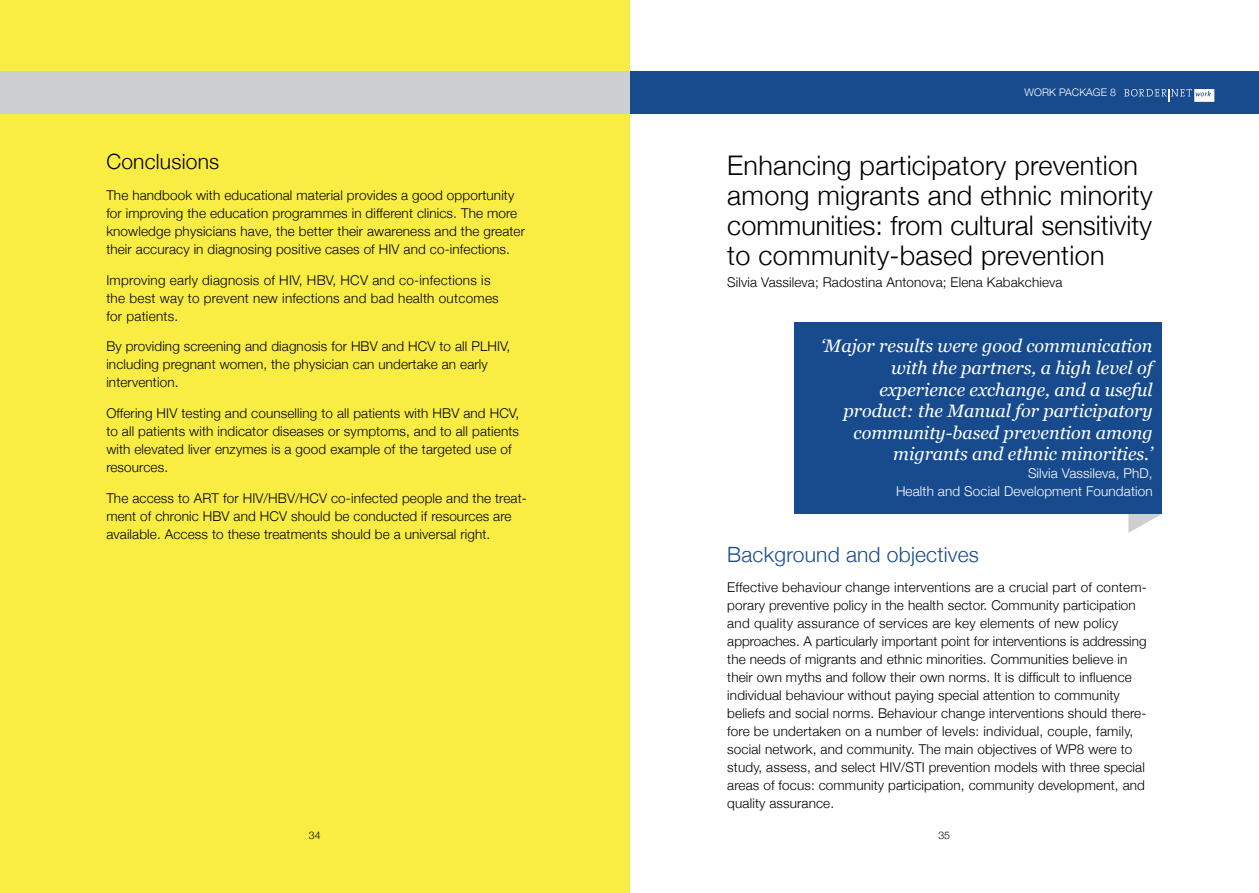
<style>
.page{position:relative;width:1259px;height:893px;background:#fff}
.page>*{position:absolute;margin:0;border:0;box-sizing:border-box;transform-origin:0 0}
.t1{font:300 27px/30px "Helvetica Neue";letter-spacing:.01em;color:#000}
.t2{font:300 21px "Helvetica Neue";letter-spacing:.01em;color:#184b8e}
.t3{font:300 21px "Helvetica Neue";letter-spacing:.01em;color:#000}
.t4{font:italic 18px/21.6px "Georgia";color:#fff;text-align:right}
.t5{font:300 13.5px/18px "Helvetica Neue";letter-spacing:.01em;color:#000}
.t6{font:300 13.5px/18px "Helvetica Neue";letter-spacing:.01em;color:#fff;text-align:right}
.t7{font:300 10.5px "Helvetica Neue";letter-spacing:.01em;color:#fff}
.t8{font:300 10.5px "Helvetica Neue";color:#000}
</style>
<div class="page">
<svg style="left:1128px;top:514px;width:33px;height:19px"></svg>
<div style="left:794px;top:323px;width:367px;height:191px;background:#184b8e"></div>
<div style="left:0;top:0;width:629px;height:893px;background:#f9ed44"></div>
<div style="left:629px;top:71px;width:630px;height:43px;background:#184b8e"></div>
<svg style="left:1124px;top:89px;width:90px;height:13px"></svg>
<div style="left:0;top:71px;width:629px;height:43px;background:#cdcfd0"></div>
<h2 class="t3" style="left:106px;top:145px;width:114px">Conclusions</h2>
<p class="t5" style="left:106px;top:185px;width:420px">The handbook with educational material provides a good opportunity for improving the education programmes in different clinics. The more knowledge physicians have, the better their awareness and the greater their accuracy in diagnosing positive cases of HIV and co-infections.</p>
<p class="t5" style="left:106px;top:270px;width:394px">Improving early diagnosis of HIV, HBV, HCV and co-infections is the best way to prevent new infections and bad health outcomes for patients.</p>
<p class="t5" style="left:106px;top:337px;width:405px">By providing screening and diagnosis for HBV and HCV to all PLHIV, including pregnant women, the physician can undertake an early intervention.</p>
<p class="t5" style="left:106px;top:404px;width:414px">Offering HIV testing and counselling to all patients with HBV and HCV, to all patients with indicator diseases or symptoms, and to all patients with elevated liver enzymes is a good example of the targeted use of resources.</p>
<p class="t5" style="left:106px;top:488px;width:422px">The access to ART for HIV/HBV/HCV co-infected people and the treat&shy;ment of chronic HBV and HCV should be conducted if resources are available. Access to these treatments should be a universal right.</p>
<p class="t7" style="left:1024px;top:84px;width:93px">WORK PACKAGE 8</p>
<h1 class="t1" style="left:727px;top:149px;width:427px">Enhancing participatory prevention among migrants and ethnic minority communities: from cultural sensitivity to community-based prevention</h1>
<p class="t5" style="left:727px;top:273px;width:337px">Silvia Vassileva; Radostina Antonova; Elena Kabakchieva</p>
<h3 class="t4" style="left:821px;top:335px;width:333px">‘Major results were good communication with the partners, a high level of experience exchange, and a useful product: the Manual for participatory community-based prevention among migrants and ethnic minorities.’</h3>
<p class="t6" style="left:896px;top:464px;width:258px">Silvia Vassileva, PhD,<br>Health and Social Development Foundation</p>
<h2 class="t2" style="left:727px;top:537px;width:253px">Background and objectives</h2>
<p class="t5" style="left:727px;top:578px;width:421px">Effective behaviour change interventions are a crucial part of contem&shy;porary preventive policy in the health sector. Community participation and quality assurance of services are key elements of new policy approaches. A particularly important point for interventions is addressing the needs of migrants and ethnic minorities. Communities believe in their own myths and follow their own norms. It is difficult to influence individual behaviour without paying special attention to community beliefs and social norms. Behaviour change interventions should there&shy;fore be undertaken on a number of levels: individual, couple, family, social network, and community. The main objectives of WP8 were to study, assess, and select HIV/STI prevention models with three special areas of focus: community participation, community development, and quality assurance.</p>
<p class="t8" style="left:309px;top:827px;width:13px">34</p>
<p class="t8" style="left:938px;top:827px;width:13px">35</p>
</div>
